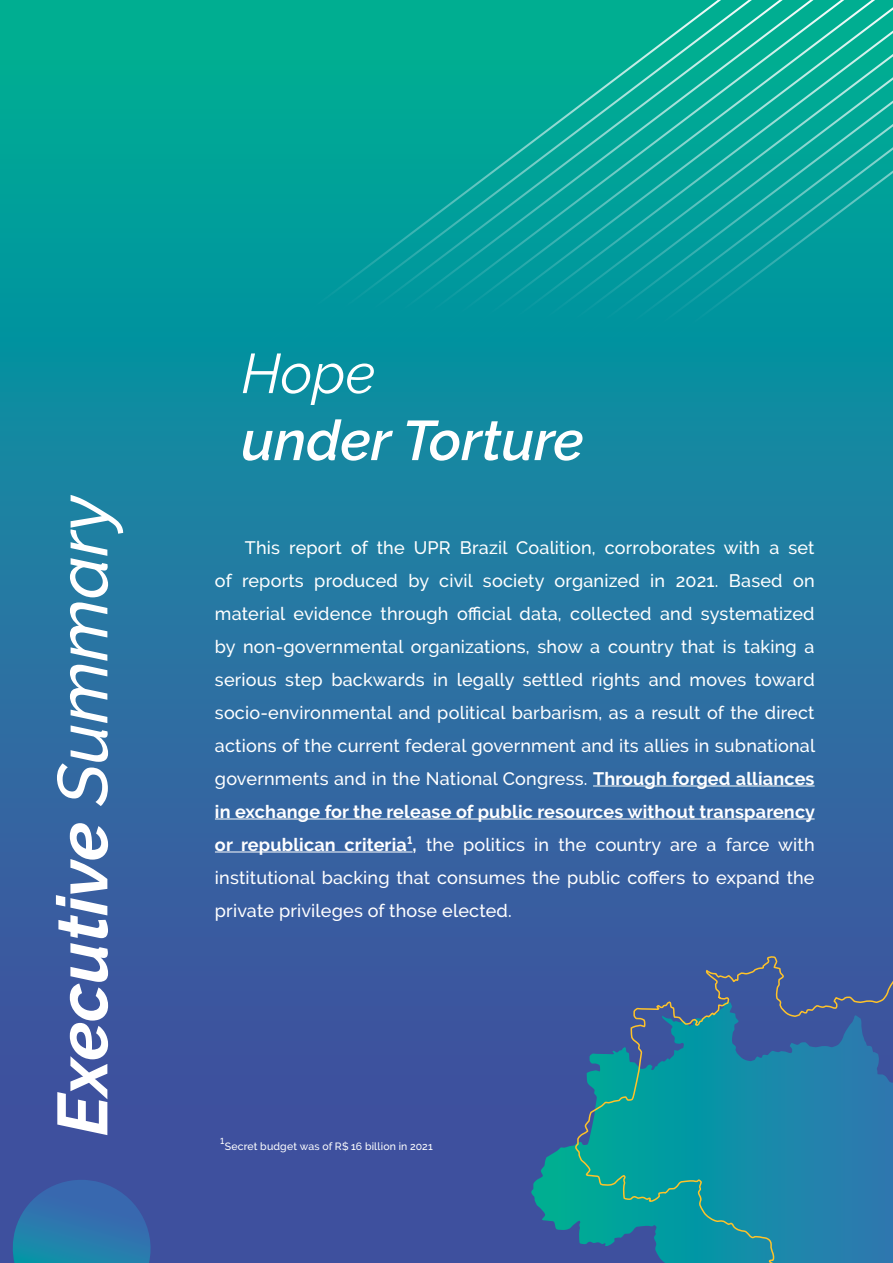
<style>
.page{position:relative;width:893px;height:1263px;background:#fff}
.page>*{position:absolute;margin:0;border:0;box-sizing:border-box;transform-origin:0 0}
.t1{font:italic 700 70.5px "Raleway";color:#fff}
.t2{font:italic 600 55.8px "Raleway";color:#fff}
.t3{font:italic 55.8px "Raleway";color:#fff}
.t4{font:500 18px/33px "Raleway";letter-spacing:.01em;color:#fff;text-align:justify}
.t5{font:500 10.5px "Raleway";letter-spacing:.015em;color:#fff}
.s1{font-weight:500}
.s2{font-weight:700}
.s3{font-size:15px}
</style>
<div class="page">
<div style="left:0;top:0;width:893px;height:1263px;background:linear-gradient(to bottom,#00ae9a,#4a44a2)"></div>
<svg style="left:179px;top:0;width:31px;height:408px;background:#019f99"></svg>
<svg style="left:210px;top:0;width:31px;height:408px;background:#019f99"></svg>
<svg style="left:241px;top:0;width:31px;height:408px;background:#019f99"></svg>
<svg style="left:272px;top:0;width:30px;height:408px;background:#019f99"></svg>
<svg style="left:302px;top:0;width:31px;height:408px;background:#019f99"></svg>
<svg style="left:333px;top:0;width:31px;height:408px;background:#019f99"></svg>
<svg style="left:364px;top:0;width:31px;height:408px;background:#019f99"></svg>
<svg style="left:395px;top:0;width:30px;height:408px;background:#029f99"></svg>
<svg style="left:425px;top:0;width:31px;height:408px;background:#029f99"></svg>
<svg style="left:456px;top:0;width:31px;height:408px;background:#039f99"></svg>
<svg style="left:487px;top:0;width:31px;height:408px;background:#03a09a"></svg>
<svg style="left:518px;top:0;width:30px;height:408px;background:#04a09a"></svg>
<svg style="left:548px;top:0;width:31px;height:408px;background:#05a09a"></svg>
<svg style="left:579px;top:0;width:314px;height:408px;background:#0aa29c"></svg>
<hr style="left:593px;top:785px;width:222px;height:1px;background:#fff">
<hr style="left:215px;top:818px;width:600px;height:1px;background:#fff">
<hr style="left:215px;top:851px;width:198px;height:1px;background:#fff">
<svg style="left:12px;top:1180px;width:145px;height:83px;background:#2f6eaa"></svg>
<svg style="left:574px;top:955px;width:319px;height:308px;background:#237ca2"></svg>
<h1 class="t1" style="left:42px;top:1136px;width:641px;rotate:-90deg">Executive <span class="s1">Summary</span></h1>
<h2 class="t3" style="left:241px;top:341px;width:136px">Hope</h2>
<h2 class="t2" style="left:241px;top:408px;width:344px">under Torture</h2>
<p class="t4" style="left:215px;top:531px;width:602px;text-indent:30px">This report of the UPR Brazil Coalition, corroborates with a set of reports produced by civil society organized in 2021. Based on material evidence through official data, collected and systematized by non-governmental organizations, show a country that is taking a serious step backwards in legally settled rights and moves toward socio-environmental and political barbarism, as a result of the direct actions of the current federal government and its allies in subnational governments and in the National Congress. <span class="s2">Through forged alliances in exchange for the release of public resources without transparency or republican criteria¹,</span> the politics in the country are a farce with institutional backing that consumes the public coffers to expand the private privileges of those elected.</p>
<p class="t5" style="left:220px;top:1140px;width:214px"><span class="s3">¹</span>Secret budget was of R$ 16 billion in 2021</p>
</div>
